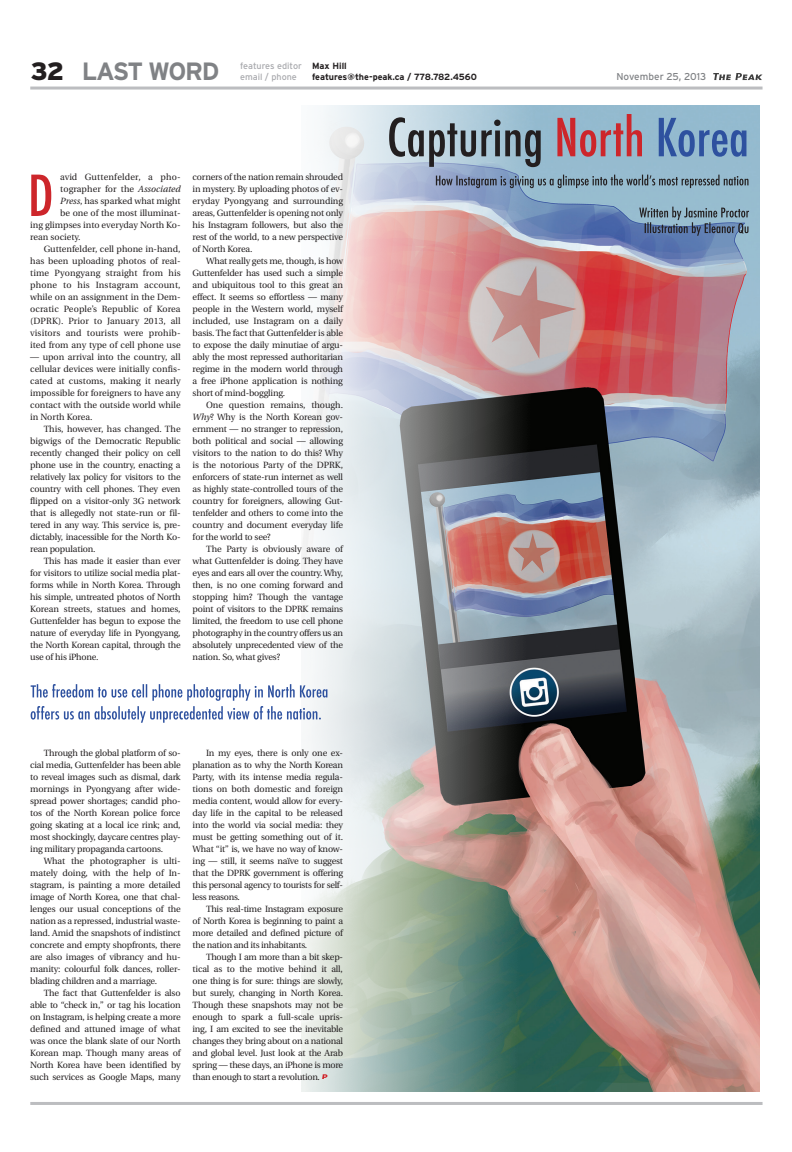
<style>
.page{position:relative;width:792px;height:1152px;background:#fff}
.page>*{position:absolute;margin:0;border:0;box-sizing:border-box;transform-origin:0 0}
.t1{font:700 25px "Interstate";letter-spacing:-.06em;color:#808285}
.t2{font:10px "Interstate";color:#808285}
.t3{font:9px/12px "Utopia";letter-spacing:-.02em;color:#231f20;text-align:justify}
.t4{font:9px "Utopia";color:#231f20}
.t5{font:9px "Utopia";letter-spacing:.015em;color:#231f20}
.t6{font:9px "Utopia";letter-spacing:.01em;color:#231f20}
.t7{font:700 9px "Interstate";letter-spacing:-.005em;color:#231f20}
.t8{font:9px/10.8px "Interstate";color:#a8a9ad}
.t9{font:9px "Utopia";letter-spacing:.005em;color:#231f20}
.t10{font:9px "Utopia";letter-spacing:.025em;color:#231f20}
.s1{font-weight:900;color:#231f20}
.s2{font-weight:700;color:#231f20}
.s3{font-style:italic}
</style>
<div class="page">
<hr style="left:30px;top:1102px;width:733px;height:3px;background:#bcbdc0">
<hr style="left:30px;top:87px;width:733px;height:3px;background:#bcbdc0">
<svg style="left:713px;top:73px;width:50px;height:7px"></svg>
<img style="left:302px;top:105px;width:457px;height:987px">
<svg style="left:659px;top:118px;width:87px;height:39px"></svg>
<svg style="left:557px;top:114px;width:85px;height:43px"></svg>
<svg style="left:389px;top:117px;width:152px;height:50px"></svg>
<svg style="left:436px;top:175px;width:313px;height:13px"></svg>
<svg style="left:31px;top:684px;width:296px;height:39px"></svg>
<svg style="left:322px;top:1074px;width:6px;height:5px"></svg>
<svg style="left:639px;top:207px;width:110px;height:29px"></svg>
<svg style="left:31px;top:175px;width:20px;height:41px"></svg>
<h1 class="t1" style="left:31px;top:56px;width:190px"><span class="s1">32</span> LAST WORD</h1>
<p class="t8" style="left:240px;top:61px;width:108px">features editor <span class="s2">Max Hill </span>email / phone</p>
<p class="t7" style="left:312px;top:71px;width:166px">features@the-peak.ca / 778.782.4560</p>
<p class="t2" style="left:616px;top:71px;width:91px">November 25, 2013</p>
<p class="t10" style="left:60px;top:172px;width:122px">avid Guttenfelder, a pho-</p>
<p class="t9" style="left:60px;top:184px;width:122px">tographer for the <span class="s3">Associated</span></p>
<p class="t4" style="left:60px;top:196px;width:122px"><span class="s3">Press</span>, has sparked what might</p>
<p class="t4" style="left:60px;top:208px;width:122px">be one of the most illuminat-</p>
<p class="t4" style="left:30px;top:220px;width:152px">ing glimpses into everyday North Ko-</p>
<p class="t4" style="left:30px;top:232px;width:52px">rean society.</p>
<p class="t4" style="left:44px;top:244px;width:138px">Guttenfelder, cell phone in-hand,</p>
<p class="t4" style="left:30px;top:256px;width:152px">has been uploading photos of real-</p>
<p class="t5" style="left:30px;top:268px;width:152px">time Pyongyang straight from his</p>
<p class="t5" style="left:30px;top:280px;width:152px">phone to his Instagram account,</p>
<p class="t4" style="left:30px;top:292px;width:152px">while on an assignment in the Dem-</p>
<p class="t6" style="left:30px;top:304px;width:152px">ocratic People’s Republic of Korea</p>
<p class="t6" style="left:30px;top:316px;width:152px">(DPRK). Prior to January 2013, all</p>
<p class="t5" style="left:30px;top:328px;width:152px">visitors and tourists were prohib-</p>
<p class="t4" style="left:30px;top:340px;width:152px">ited from any type of cell phone use</p>
<p class="t3" style="left:30px;top:351px;width:152px">— upon arrival into the country, all cellular devices were initially confis&shy;cated at customs, making it nearly impossible for foreigners to have any contact with the outside world while in North Korea.</p>
<p class="t3" style="left:30px;top:423px;width:152px;text-indent:14px">This, however, has changed. The bigwigs of the Democratic Republic recently changed their policy on cell phone use in the country, enacting a relatively lax policy for visitors to the country with cell phones. They even flipped on a visitor-only 3G network that is allegedly not state-run or fil&shy;tered in any way. This service is, pre&shy;dictably, inacessible for the North Ko&shy;rean population.</p>
<p class="t3" style="left:30px;top:555px;width:152px;text-indent:14px">This has made it easier than ever for visitors to utilize social media plat&shy;forms while in North Korea. Through his simple, untreated photos of North Korean streets, statues and homes, Guttenfelder has begun to expose the nature of everyday life in Pyongyang, the North Korean capital, through the use of his iPhone.</p>
<p class="t3" style="left:193px;top:171px;width:152px">corners of the nation remain shrouded in mystery. By uploading photos of ev&shy;eryday Pyongyang and surrounding areas, Guttenfelder is opening not only his Instagram followers, but also the rest of the world, to a new perspective of North Korea.</p>
<p class="t3" style="left:193px;top:255px;width:152px;text-indent:14px">What really gets me, though, is how Guttenfelder has used such a simple and ubiquitous tool to this great an effect. It seems so effortless — many people in the Western world, myself included, use Instagram on a daily basis. The fact that Guttenfelder is able to expose the daily minutiae of argu&shy;ably the most repressed authoritarian regime in the modern world through a free iPhone application is nothing short of mind-boggling.</p>
<p class="t3" style="left:193px;top:399px;width:152px;text-indent:14px">One question remains, though.<br><span class="s3">Why</span>? Why is the North Korean gov&shy;ernment — no stranger to repression, both political and social — allowing visitors to the nation to do this? Why is the notorious Party of the DPRK, enforcers of state-run internet as well as highly state-controlled tours of the country for foreigners, allowing Gut&shy;tenfelder and others to come into the country and document everyday life for the world to see?</p>
<p class="t3" style="left:193px;top:543px;width:152px;text-indent:14px">The Party is obviously aware of what Guttenfelder is doing. They have eyes and ears all over the country. Why, then, is no one coming forward and stopping him? Though the vantage point of visitors to the DPRK remains limited, the freedom to use cell phone photography in the country offers us an absolutely unprecedented view of the nation. So, what gives?</p>
<p class="t3" style="left:30px;top:747px;width:152px;text-indent:14px">Through the global platform of so&shy;cial media, Guttenfelder has been able to reveal images such as dismal, dark mornings in Pyongyang after wide&shy;spread power shortages; candid pho&shy;tos of the North Korean police force going skating at a local ice rink; and, most shockingly, daycare centres play&shy;ing military propaganda cartoons.</p>
<p class="t3" style="left:30px;top:855px;width:152px;text-indent:14px">What the photographer is ulti&shy;mately doing, with the help of In&shy;stagram, is painting a more detailed image of North Korea, one that chal&shy;lenges our usual conceptions of the nation as a repressed, industrial waste&shy;land. Amid the snapshots of indistinct concrete and empty shopfronts, there are also images of vibrancy and hu&shy;manity: colourful folk dances, roller&shy;blading children and a marriage.</p>
<p class="t3" style="left:30px;top:987px;width:152px;text-indent:14px">The fact that Guttenfelder is also able to “check in,” or tag his location on Instagram, is helping create a more defined and attuned image of what was once the blank slate of our North Korean map. Though many areas of North Korea have been identified by such services as Google Maps, many</p>
<p class="t3" style="left:193px;top:747px;width:152px;text-indent:14px">In my eyes, there is only one ex&shy;planation as to why the North Korean Party, with its intense media regula&shy;tions on both domestic and foreign media content, would allow for every&shy;day life in the capital to be released into the world via social media: they must be getting something out of it.<br>What “it” is, we have no way of know&shy;ing — still, it seems naïve to suggest that the DPRK government is offering this personal agency to tourists for self&shy;less reasons.</p>
<p class="t3" style="left:193px;top:903px;width:152px;text-indent:14px">This real-time Instagram exposure of North Korea is beginning to paint a more detailed and defined picture of the nation and its inhabitants.</p>
<p class="t3" style="left:193px;top:951px;width:152px;text-indent:14px">Though I am more than a bit skep&shy;tical as to the motive behind it all, one thing is for sure: things are slowly, but surely, changing in North Korea.<br>Though these snapshots may not be enough to spark a full-scale upris&shy;ing, I am excited to see the inevitable changes they bring about on a national and global level. Just look at the Arab spring — these days, an iPhone is more than enough to start a revolution.</p>
</div>
